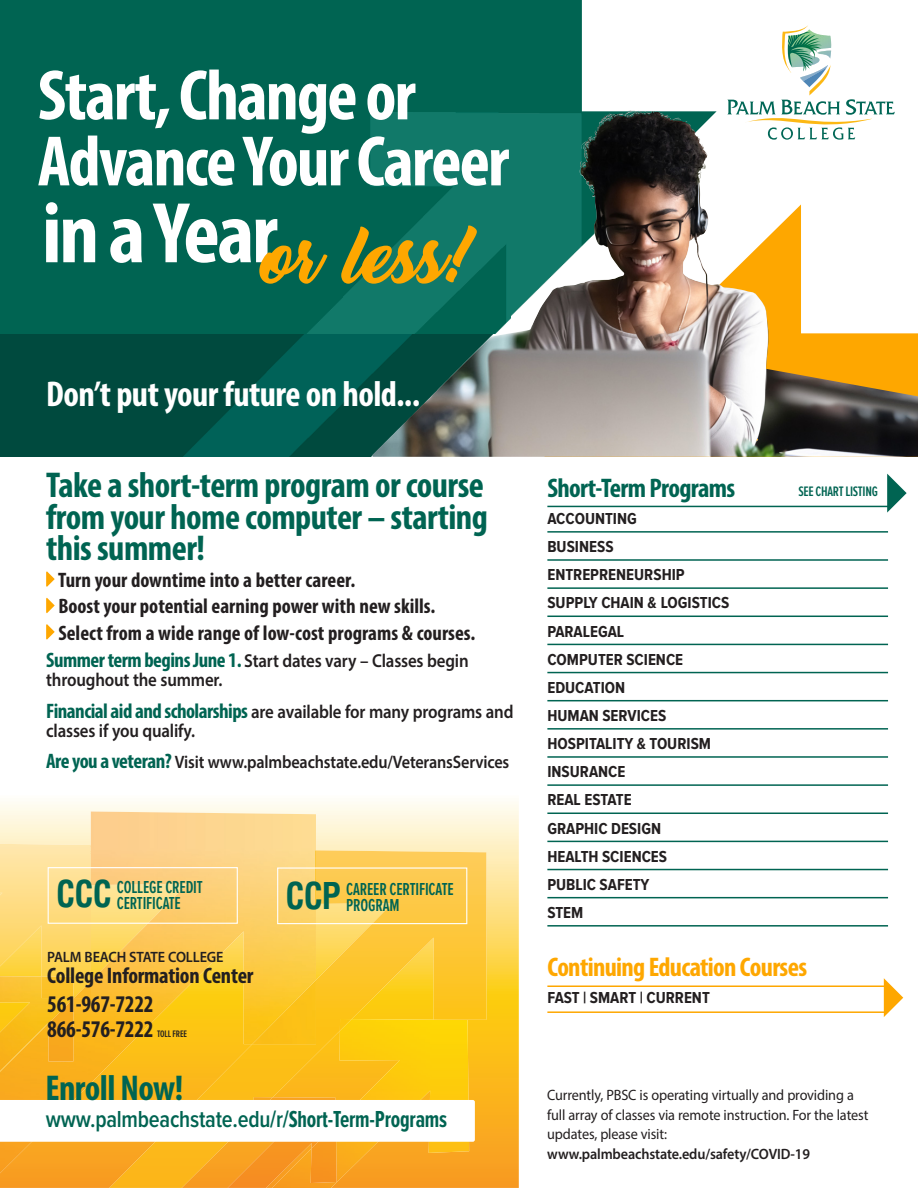
<style>
.page{position:relative;width:918px;height:1188px;background:#fff}
.page>*{position:absolute;margin:0;border:0;box-sizing:border-box;transform-origin:0 0}
.t1{font:700 condensed 87px "Myriad Pro";letter-spacing:-.025em;color:#fff}
.t2{font:700 condensed 72px/66px "Myriad Pro";letter-spacing:-.025em;color:#fff}
.t3{font:700 condensed 36px/31.5px "Myriad Pro";letter-spacing:-.015em;color:#006452;text-align:justify}
.t4{font:700 condensed 36px "Myriad Pro";letter-spacing:-.015em;color:#fff}
.t5{font:700 condensed 27px "Myriad Pro";letter-spacing:-.025em;color:#fea700}
.t6{font:700 condensed 27px "Myriad Pro";letter-spacing:-.025em;color:#006452}
.t7{font:600 24px "Proxima Nova Cond";letter-spacing:-.01em;color:#006452;scale:.95 1}
.t8{font:700 condensed 24px/24.9px "Myriad Pro";letter-spacing:-.01em;color:#231f20;scale:.95 1}
.t9{font:700 condensed 22.5px "Myriad Pro";letter-spacing:-.01em;color:#231f20}
.t10{font:700 condensed 21px/26.4px "Myriad Pro";color:#231f20}
.t11{font:600 18.75px/19.5px "Myriad Pro";letter-spacing:-.01em;color:#231f20;scale:.9 1}
.t12{font:600 18px "Myriad Pro";letter-spacing:-.01em;color:#231f20;scale:.9 1}
.t13{font:600 18px/16.5px "Proxima Nova Ex Cn";letter-spacing:-.01em;color:#006452;scale:.95 1}
.t14{font:700 16.5px/28.2px "Proxima Nova Cond";color:#231f20}
.t15{font:15px/19.5px "Myriad Pro";letter-spacing:-.01em;color:#231f20;scale:.95 1}
.t16{font:600 15px "Myriad Pro";letter-spacing:-.01em;color:#231f20;scale:.95 1}
.t17{font:600 14.25px "Proxima Nova Ex Cn";letter-spacing:-.02em;color:#006452}
.t18{font:600 9.75px "Proxima Nova Ex Cn";letter-spacing:-.02em;color:#231f20}
.s1{font-weight:700;font-stretch:condensed;font-size:21px;color:#006452}
.s2{font-family:"Helvetica LT Std";font-weight:700;font-stretch:condensed;font-size:36px}
.s3{font-family:"Proxima Nova Ex Cn";font-weight:700}
</style>
<div class="page">
<svg style="left:0;top:802px;width:519px;height:386px;background:#fde096"></svg>
<svg style="left:316px;top:850px;width:170px;height:338px;background:#fdc83b"></svg>
<img style="left:316px;top:1019px;width:153px;height:78px">
<img style="left:340px;top:1019px;width:103px;height:12px">
<img style="left:0;top:812px;width:316px;height:285px">
<img style="left:252px;top:850px;width:64px;height:194px">
<img style="left:74px;top:845px;width:17px;height:153px">
<img style="left:0;top:976px;width:73px;height:97px">
<img style="left:40px;top:976px;width:33px;height:22px">
<img style="left:49px;top:998px;width:24px;height:63px">
<div style="left:0;top:0;width:582px;height:334px;background:#006452"></div>
<div style="left:0;top:334px;width:511px;height:123px;background:#004a3e"></div>
<svg style="left:343px;top:1px;width:575px;height:456px"></svg>
<svg style="left:727px;top:25px;width:168px;height:115px"></svg>
<svg style="left:0;top:1097px;width:475px;height:91px"></svg>
<img style="left:159px;top:112px;width:449px;height:344px">
<img style="left:519px;top:350px;width:89px;height:106px">
<svg style="left:511px;top:451px;width:8px;height:5px"></svg>
<svg style="left:46px;top:571px;width:9px;height:16px"></svg>
<svg style="left:46px;top:598px;width:9px;height:15px"></svg>
<svg style="left:46px;top:624px;width:9px;height:16px"></svg>
<hr style="left:547px;top:506px;width:341px;height:1px;background:#006452">
<hr style="left:547px;top:531px;width:341px;height:2px;background:#006452">
<hr style="left:547px;top:559px;width:341px;height:2px;background:#006452">
<hr style="left:547px;top:587px;width:341px;height:2px;background:#006452">
<hr style="left:547px;top:616px;width:341px;height:1px;background:#006452">
<hr style="left:547px;top:644px;width:341px;height:1px;background:#006452">
<hr style="left:547px;top:672px;width:341px;height:1px;background:#006452">
<hr style="left:547px;top:700px;width:341px;height:1px;background:#006452">
<hr style="left:547px;top:728px;width:341px;height:2px;background:#006452">
<hr style="left:547px;top:756px;width:341px;height:2px;background:#006452">
<hr style="left:547px;top:784px;width:341px;height:2px;background:#006452">
<hr style="left:547px;top:813px;width:341px;height:1px;background:#006452">
<hr style="left:547px;top:841px;width:341px;height:1px;background:#006452">
<hr style="left:547px;top:869px;width:341px;height:1px;background:#006452">
<hr style="left:547px;top:897px;width:341px;height:1px;background:#006452">
<hr style="left:547px;top:925px;width:341px;height:2px;background:#006452">
<hr style="left:547px;top:986px;width:341px;height:1px;background:#fea700">
<hr style="left:547px;top:1011px;width:341px;height:2px;background:#fea700">
<svg style="left:887px;top:474px;width:20px;height:39px"></svg>
<svg style="left:884px;top:978px;width:19px;height:39px"></svg>
<div style="left:48px;top:867px;width:190px;height:57px;border:1px solid #fff"></div>
<div style="left:277px;top:867px;width:190px;height:57px;border:1px solid #fff"></div>
<img style="left:526px;top:110px;width:157px;height:221px">
<h2 class="t2" style="left:38px;top:69px;width:473px">Start, Change or<br>Advance Your Career</h2>
<h1 class="t1" style="left:42px;top:202px;width:441px">in a Year<sub>or</sub> <sub>less!</sub></h1>
<h3 class="t4" style="left:46px;top:381px;width:375px">Don’t put your future on hold...</h3>
<h3 class="t3" style="left:46px;top:473px;width:443px">Take a short-term program or course from your home computer – starting this summer!</h3>
<p class="t10" style="left:58px;top:568px;width:419px">Turn your downtime into a better career.<br>Boost your potential earning power with new skills.<br>Select from a wide range of low-cost programs &amp; courses.</p>
<p class="t11" style="left:46px;top:652px;width:471px"><span class="s1">Summer term begins June 1.</span> Start dates vary – Classes begin throughout the summer.</p>
<p class="t11" style="left:46px;top:703px;width:521px"><span class="s1">Financial aid and scholarships</span> are available for many programs and classes if you qualify.</p>
<p class="t12" style="left:46px;top:756px;width:516px"><span class="s1">Are you a veteran?</span> Visit www.palmbeachstate.edu/VeteransServices</p>
<p class="t13" style="left:117px;top:878px;width:92px;text-indent:-61px"><span class="s2">CCC</span> COLLEGE CREDIT<br>CERTIFICATE</p>
<p class="t13" style="left:286px;top:880px;width:178px;text-indent:61px">CAREER CERTIFICATE<br><span class="s2">CCP</span> PROGRAM</p>
<p class="t16" style="left:47px;top:952px;width:187px">PALM BEACH STATE COLLEGE</p>
<h3 class="t9" style="left:47px;top:968px;width:208px">College Information Center</h3>
<h3 class="t8" style="left:47px;top:994px;width:114px">561-967-7222<br>866-576-7222</h3>
<p class="t18" style="left:157px;top:1028px;width:31px">TOLL FREE</p>
<h3 class="t3" style="left:45px;top:1075px;width:139px">Enroll Now!</h3>
<h3 class="t7" style="left:46px;top:1111px;width:424px">www.palmbeachstate.edu/r/<span class="s3">Short-Term-Programs</span></h3>
<h3 class="t6" style="left:547px;top:478px;width:189px">Short-Term Programs</h3>
<p class="t14" style="left:547px;top:505px;width:183px">ACCOUNTING<br>BUSINESS<br>ENTREPRENEURSHIP<br>SUPPLY CHAIN &amp; LOGISTICS<br>PARALEGAL<br>COMPUTER SCIENCE<br>EDUCATION<br>HUMAN SERVICES<br>HOSPITALITY &amp; TOURISM<br>INSURANCE<br>REAL ESTATE<br>GRAPHIC DESIGN<br>HEALTH SCIENCES<br>PUBLIC SAFETY<br>STEM</p>
<h3 class="t5" style="left:547px;top:957px;width:261px">Continuing Education Courses</h3>
<p class="t14" style="left:547px;top:985px;width:164px">FAST | SMART | CURRENT</p>
<p class="t17" style="left:799px;top:483px;width:81px">SEE CHART LISTING</p>
<p class="t15" style="left:547px;top:1087px;width:340px">Currently, PBSC is operating virtually and providing a full array of classes via remote instruction. For the latest updates, please visit:</p>
<p class="t16" style="left:547px;top:1148px;width:278px">www.palmbeachstate.edu/safety/COVID-19</p>
</div>
